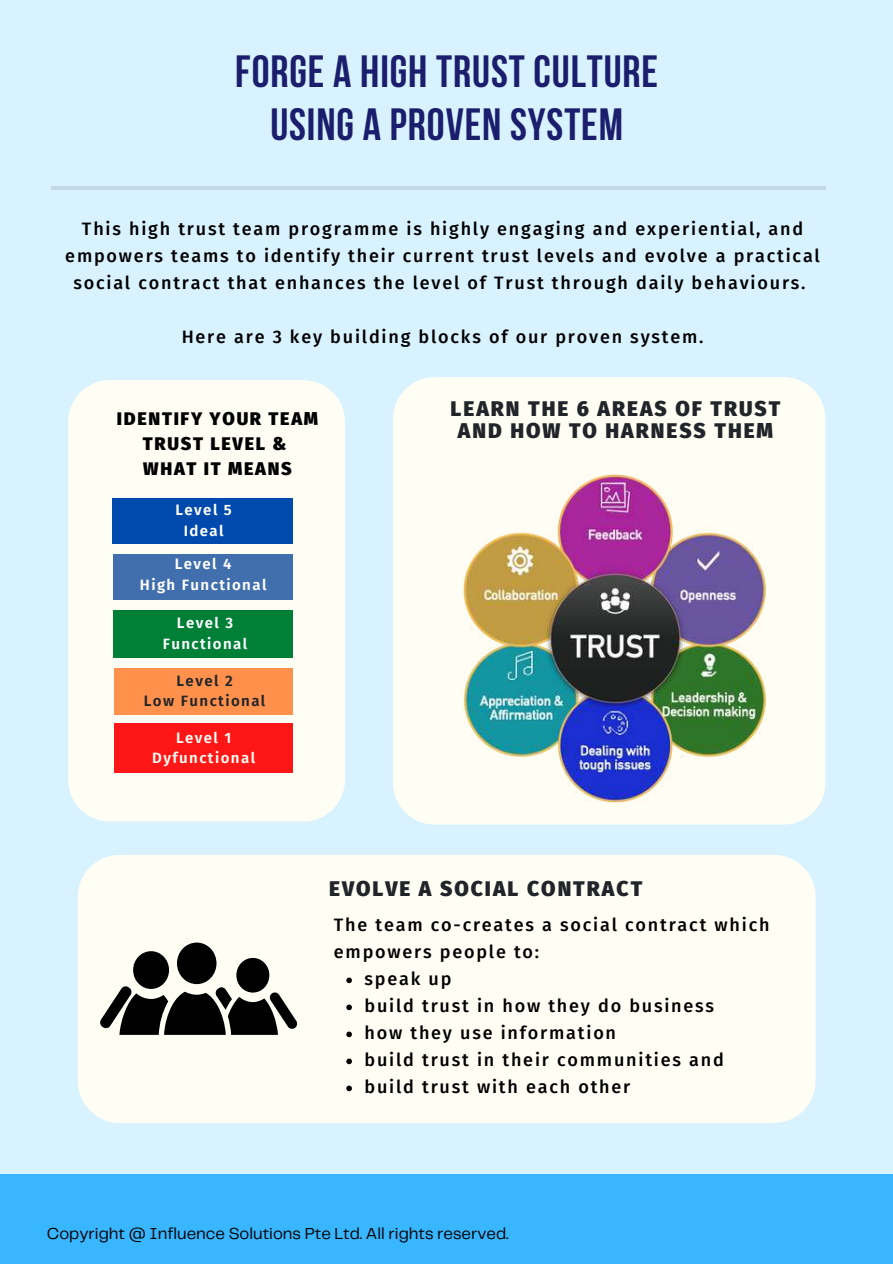
<style>
.page{position:relative;width:893px;height:1264px;background:#fff}
.page>*{position:absolute;margin:0;border:0;box-sizing:border-box;transform-origin:0 0}
.t1{font:700 45px/52.8px "Bebas Neue";letter-spacing:.02em;color:#1b1e6c;text-align:center}
.t2{font:900 20.85px/22.4px "Fira Sans";letter-spacing:.095em;color:#212529;text-align:center}
.t3{font:500 18px/27px "Fira Sans";letter-spacing:.1em;color:#000;text-align:center}
.t4{font:900 18px/24.8px "Fira Sans";letter-spacing:.095em;color:#000;text-align:center}
.t5{font:16.5px "Telegraf";color:#000}
.t6{font:600 15px/20.2px "Fira Sans";letter-spacing:.095em;color:#fff;text-align:center}
.t7{font:600 15px/20.2px "Fira Sans";letter-spacing:.095em;color:#212529;text-align:center}
.t8{font:600 15px/20.2px "Fira Sans";letter-spacing:.095em;color:#fffef5;text-align:center}
</style>
<div class="page">
<div style="left:0;top:0;width:892px;height:1263px;background:#38b6ff"></div>
<div style="left:0;top:0;width:892px;height:1173px;background:#d8f2ff"></div>
<hr style="left:51px;top:186px;width:774px;height:4px;background:#c2d8e9">
<div style="left:68px;top:380px;width:277px;height:441px;background:#fffef5"></div>
<div style="left:112px;top:498px;width:181px;height:45px;background:#004aad"></div>
<div style="left:113px;top:553px;width:180px;height:46px;background:#416fad"></div>
<div style="left:113px;top:609px;width:180px;height:48px;background:#008037"></div>
<div style="left:114px;top:668px;width:179px;height:46px;background:#ff914d"></div>
<div style="left:114px;top:724px;width:179px;height:49px;background:#ff1616"></div>
<div style="left:393px;top:377px;width:432px;height:447px;background:#fffef5"></div>
<img style="left:464px;top:474px;width:302px;height:328px">
<div style="left:78px;top:855px;width:737px;height:267px;background:#fffef5"></div>
<div style="left:177px;top:942px;width:39px;height:42px;background:#000;border-radius:50%"></div>
<div style="left:236px;top:957px;width:33px;height:35px;background:#000;border-radius:50%"></div>
<div style="left:133px;top:951px;width:36px;height:37px;background:#000;border-radius:50%"></div>
<svg style="left:98px;top:984px;width:201px;height:50px;background:#60605c"></svg>
<svg style="left:346px;top:977px;width:6px;height:6px"></svg>
<svg style="left:346px;top:1004px;width:6px;height:6px"></svg>
<svg style="left:346px;top:1031px;width:6px;height:6px"></svg>
<svg style="left:346px;top:1058px;width:6px;height:6px"></svg>
<svg style="left:346px;top:1085px;width:6px;height:6px"></svg>
<h1 class="t1" style="left:235px;top:49px;width:424px">FORGE A HIGH TRUST CULTURE<br>USING A PROVEN SYSTEM</h1>
<p class="t3" style="left:65px;top:216px;width:756px">This high trust team programme is highly engaging and experiential, and empowers teams to identify their current trust levels and evolve a practical social contract that enhances the level of Trust through daily behaviours.</p>
<p class="t3" style="left:182px;top:324px;width:523px">Here are 3 key building blocks of our proven system.</p>
<p class="t4" style="left:117px;top:407px;width:203px">IDENTIFY YOUR TEAM<br>TRUST LEVEL &amp;<br>WHAT IT MEANS</p>
<p class="t2" style="left:450px;top:398px;width:331px">LEARN THE 6 AREAS OF TRUST<br>AND HOW TO HARNESS THEM</p>
<p class="t6" style="left:175px;top:500px;width:58px">Level 5<br>Ideal</p>
<p class="t6" style="left:140px;top:554px;width:128px">Level 4<br>High Functional</p>
<p class="t6" style="left:163px;top:613px;width:86px">Level 3<br>Functional</p>
<p class="t7" style="left:144px;top:670px;width:123px">Level 2<br>Low Functional</p>
<p class="t8" style="left:152px;top:728px;width:104px">Level 1<br>Dyfunctional</p>
<p class="t2" style="left:329px;top:878px;width:314px">EVOLVE A SOCIAL CONTRACT</p>
<p class="t3" style="left:334px;top:911px;width:437px">The team co-creates a social contract which</p>
<p class="t3" style="left:334px;top:938px;width:207px">empowers people to:</p>
<p class="t3" style="left:364px;top:965px;width:88px">speak up</p>
<p class="t3" style="left:364px;top:992px;width:351px">build trust in how they do business</p>
<p class="t3" style="left:364px;top:1019px;width:253px">how they use information</p>
<p class="t3" style="left:364px;top:1046px;width:361px">build trust in their communities and</p>
<p class="t3" style="left:364px;top:1073px;width:267px">build trust with each other</p>
<p class="t5" style="left:47px;top:1226px;width:463px">Copyright @ Influence Solutions Pte Ltd. All rights reserved.</p>
</div>
